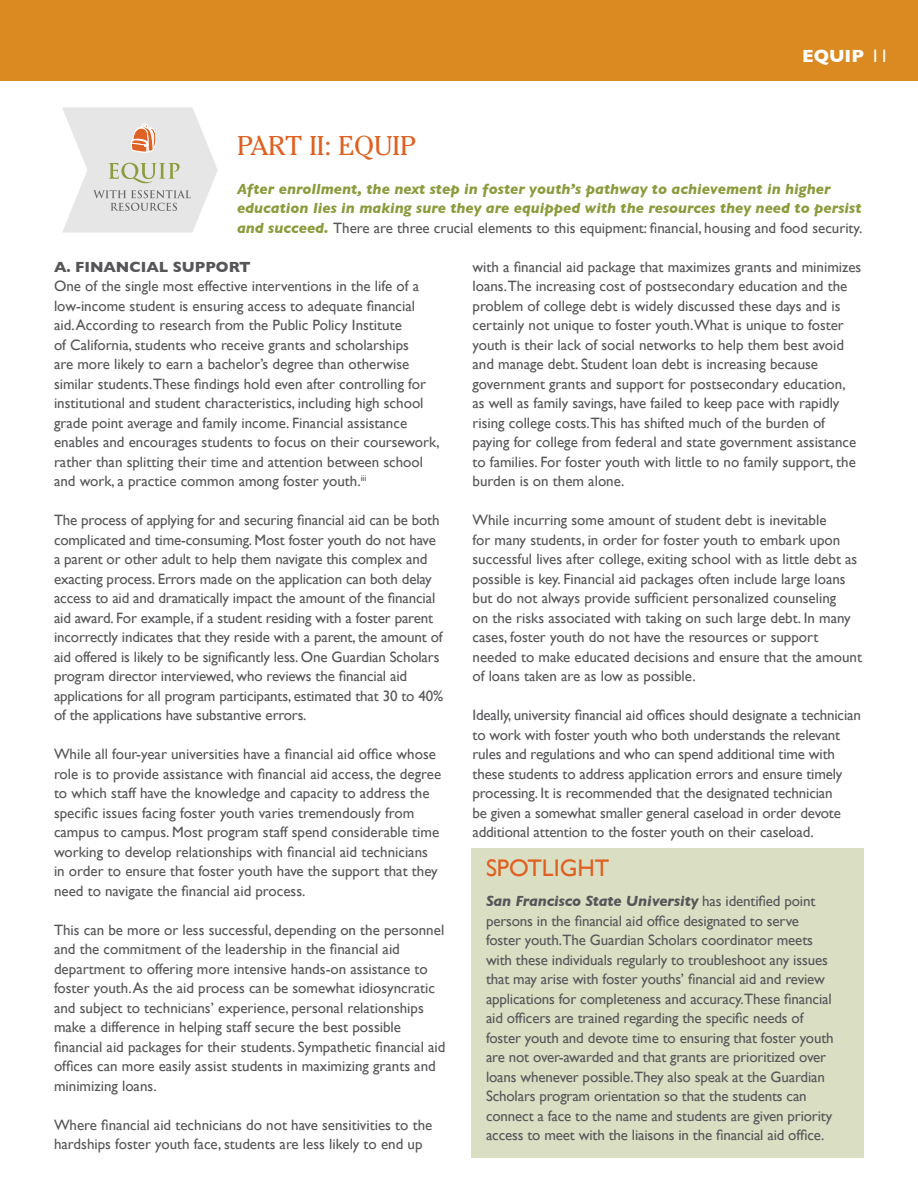
<style>
.page{position:relative;width:918px;height:1188px;background:#fff}
.page>*{position:absolute;margin:0;border:0;box-sizing:border-box;transform-origin:0 0}
.t1{font:27px "Cheltenham";color:#df6020}
.t2{font:24px "Gill Sans";color:#df6020}
.t3{font:700 18px "Gill Sans";color:#fff}
.t4{font:15px/19.5px "Gill Sans";color:#565659}
.t5{font:italic 700 15px/19.5px "Gill Sans";color:#8b9b3c}
.t6{font:700 15px "Gill Sans";color:#565659}
.s1{font-weight:400}
.s2{font-weight:400;font-style:normal;color:#565659}
.s3{font-weight:700;font-style:italic}
</style>
<div class="page">
<div style="left:0;top:0;width:918px;height:81px;background:#da8a20"></div>
<div style="left:471px;top:848px;width:393px;height:309px;background:#dadfc3"></div>
<svg style="left:62px;top:107px;width:156px;height:126px"></svg>
<p class="t3" style="left:802px;top:42px;width:88px">EQUIP <span class="s1">11</span></p>
<h1 class="t1" style="left:237px;top:129px;width:181px">PART II: EQUIP</h1>
<p class="t5" style="left:237px;top:179px;width:627px">After enrollment, the next step in foster youth’s pathway to achievement in higher education lies in making sure they are equipped with the resources they need to persist and succeed. <span class="s2">There are three crucial elements to this equipment: financial, housing and food security.</span></p>
<p class="t6" style="left:54px;top:255px;width:198px">A. FINANCIAL SUPPORT</p>
<p class="t4" style="left:54px;top:276px;width:387px">One of the single most effective interventions in the life of a low-income student is ensuring access to adequate financial<br>aid. According to research from the Public Policy Institute<br>of California, students who receive grants and scholarships<br>are more likely to earn a bachelor’s degree than otherwise similar students.These findings hold even after controlling for institutional and student characteristics, including high school grade point average and family income. Financial assistance enables and encourages students to focus on their coursework, rather than splitting their time and attention between school and work, a practice common among foster youth.<sup>iii</sup></p>
<p class="t4" style="left:54px;top:510px;width:391px">The process of applying for and securing financial aid can be both complicated and time-consuming. Most foster youth do not have a parent or other adult to help them navigate this complex and exacting process. Errors made on the application can both delay access to aid and dramatically impact the amount of the financial aid award. For example, if a student residing with a foster parent incorrectly indicates that they reside with a parent, the amount of aid offered is likely to be significantly less. One Guardian Scholars program director interviewed, who reviews the financial aid applications for all program participants, estimated that 30 to 40% of the applications have substantive errors.</p>
<p class="t4" style="left:54px;top:744px;width:389px">While all four-year universities have a financial aid office whose role is to provide assistance with financial aid access, the degree to which staff have the knowledge and capacity to address the specific issues facing foster youth varies tremendously from campus to campus. Most program staff spend considerable time working to develop relationships with financial aid technicians in order to ensure that foster youth have the support that they need to navigate the financial aid process.</p>
<p class="t4" style="left:54px;top:920px;width:393px">This can be more or less successful, depending on the personnel and the commitment of the leadership in the financial aid department to offering more intensive hands-on assistance to foster youth. As the aid process can be somewhat idiosyncratic and subject to technicians’ experience, personal relationships make a difference in helping staff secure the best possible financial aid packages for their students. Sympathetic financial aid offices can more easily assist students in maximizing grants and minimizing loans.</p>
<p class="t4" style="left:54px;top:1115px;width:380px">Where financial aid technicians do not have sensitivities to the hardships foster youth face, students are less likely to end up</p>
<p class="t4" style="left:472px;top:257px;width:390px">with a financial aid package that maximizes grants and minimizes loans.The increasing cost of postsecondary education and the problem of college debt is widely discussed these days and is certainly not unique to foster youth.What is unique to foster youth is their lack of social networks to help them best avoid and manage debt. Student loan debt is increasing because government grants and support for postsecondary education, as well as family savings, have failed to keep pace with rapidly rising college costs.This has shifted much of the burden of paying for college from federal and state government assistance to families. For foster youth with little to no family support, the burden is on them alone.</p>
<p class="t4" style="left:472px;top:510px;width:391px">While incurring some amount of student debt is inevitable<br>for many students, in order for foster youth to embark upon successful lives after college, exiting school with as little debt as possible is key. Financial aid packages often include large loans but do not always provide sufficient personalized counseling<br>on the risks associated with taking on such large debt. In many cases, foster youth do not have the resources or support needed to make educated decisions and ensure that the amount of loans taken are as low as possible.</p>
<p class="t4" style="left:472px;top:705px;width:390px">Ideally, university financial aid offices should designate a technician to work with foster youth who both understands the relevant rules and regulations and who can spend additional time with these students to address application errors and ensure timely processing. It is recommended that the designated technician<br>be given a somewhat smaller general caseload in order devote additional attention to the foster youth on their caseload.</p>
<h2 class="t2" style="left:486px;top:854px;width:125px">SPOTLIGHT</h2>
<p class="t4" style="left:486px;top:891px;width:349px"><span class="s3">San Francisco State University</span> has identified point persons in the financial aid office designated to serve foster youth.The Guardian Scholars coordinator meets with these individuals regularly to troubleshoot any issues that may arise with foster youths’ financial aid and review applications for completeness and accuracy.These financial aid officers are trained regarding the specific needs of foster youth and devote time to ensuring that foster youth are not over-awarded and that grants are prioritized over loans whenever possible.They also speak at the Guardian Scholars program orientation so that the students can connect a face to the name and students are given priority access to meet with the liaisons in the financial aid office.</p>
</div>
